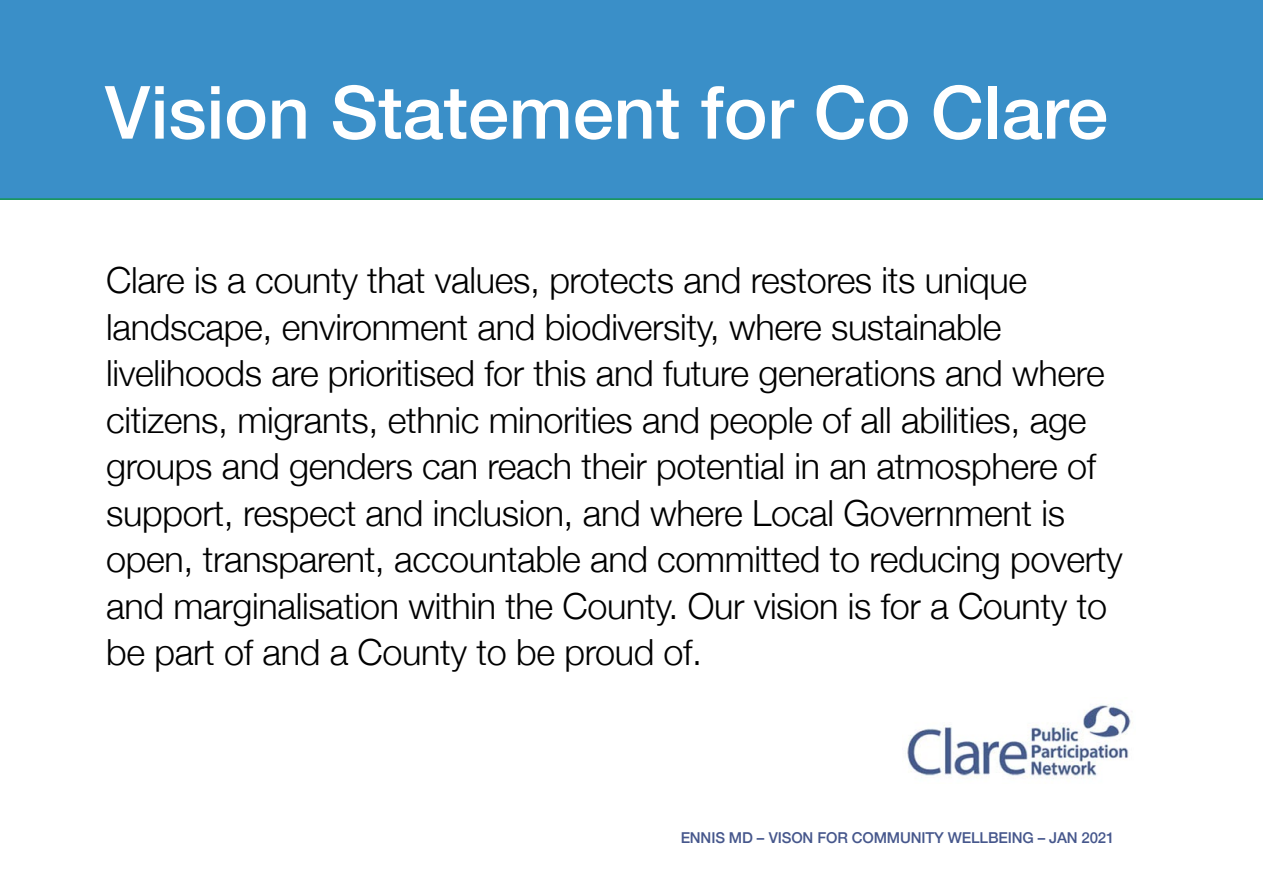
<style>
.page{position:relative;width:1263px;height:893px;background:#fff}
.page>*{position:absolute;margin:0;border:0;box-sizing:border-box;transform-origin:0 0}
.t1{font:500 73.5px "Helvetica Neue";color:#fff}
.t2{font:300 36px/46.5px "Helvetica Neue";letter-spacing:-.01em;color:#000}
.t3{font:500 15px "Helvetica Neue";letter-spacing:-.01em;color:#46578c}
</style>
<div class="page">
<div style="left:0;top:0;width:1263px;height:200px;background:#3a8fc8"></div>
<img style="left:907px;top:704px;width:224px;height:75px">
<h1 class="t1" style="left:105px;top:53px;width:1004px">VISION STATEMENT FOR CO CLARE</h1>
<p class="t2" style="left:106px;top:254px;width:1018px">Clare is a county that values, protects and restores its unique landscape, environment and biodiversity, where sustainable livelihoods are prioritised for this and future generations and where citizens, migrants, ethnic minorities and people of all abilities, age groups and genders can reach their potential in an atmosphere of support, respect and inclusion, and where Local Government is open, transparent, accountable and committed to reducing poverty and marginalisation within the County. Our vision is for a County to be part of and a County to be proud of.</p>
<p class="t3" style="left:681px;top:826px;width:435px">ENNIS MD – VISON FOR COMM UNITY WELLBEING – JAN 2021</p>
</div>
